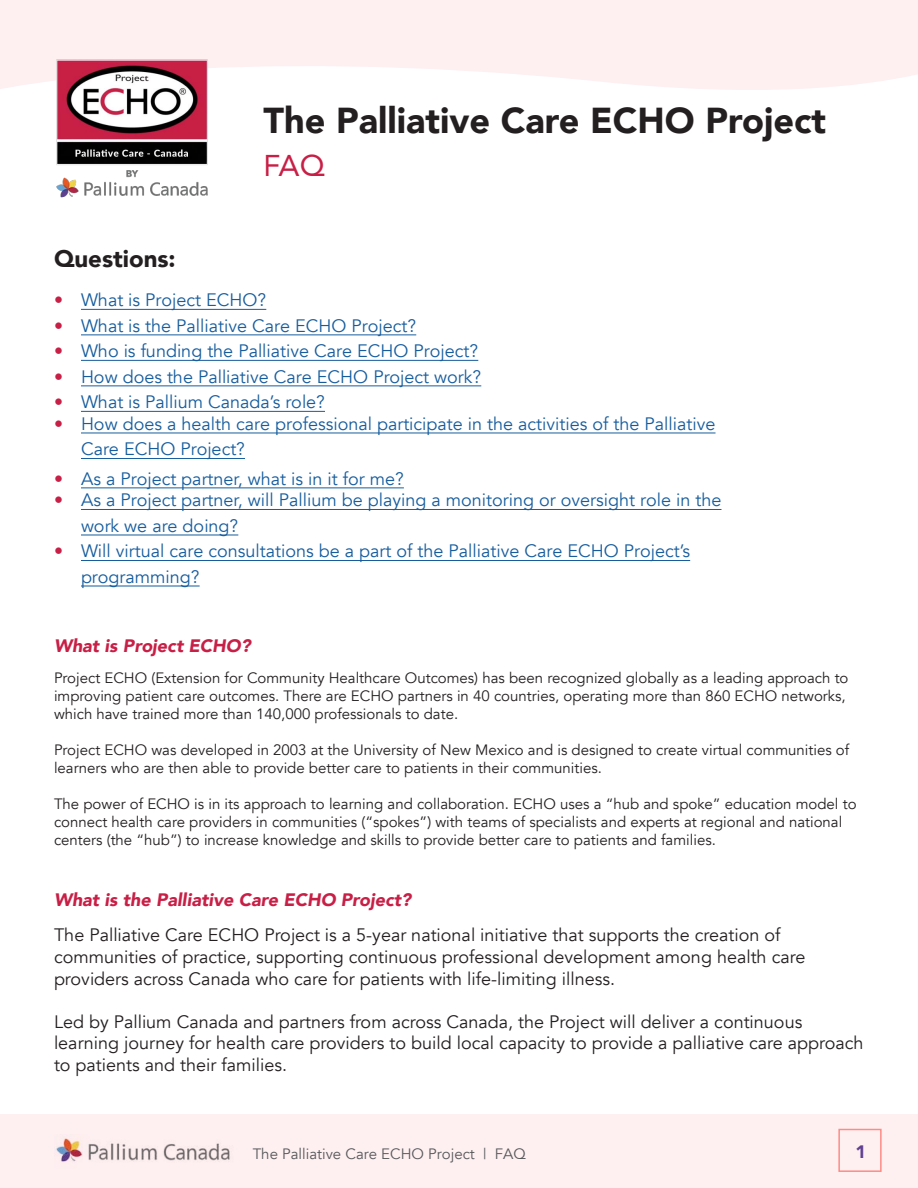
<style>
.page{position:relative;width:918px;height:1188px;background:#fff}
.page>*{position:absolute;margin:0;border:0;box-sizing:border-box;transform-origin:0 0}
.t1{font:900 36px "Avenir";color:#231f20}
.subheader{font:30px "Avenir";color:#c81f46}
.paragraph_header{font:900 24px "Avenir";color:#231f20}
.t2{font:18px/25.5px "Avenir";color:#175d9e}
.t3{font:18px/21.6px "Avenir";color:#231f20}
.question{font:italic 900 18px "Avenir";color:#c81f46}
.t4{font:900 18px "Avenir";color:#5f4190}
.body{font:15px/18px "Avenir";color:#231f20}
.t5{font:15px "Avenir";color:#57585a}
.s1{color:#c81f46}
</style>
<div class="page">
<div style="left:0;top:1115px;width:918px;height:73px;background:#feeff1"></div>
<div style="left:838px;top:1129px;width:44px;height:43px;border:2px solid #fd8c85"></div>
<img style="left:56px;top:1138px;width:174px;height:24px">
<svg style="left:0;top:0;width:918px;height:90px;fill:#feeff1"></svg>
<hr style="left:81px;top:309px;width:185px;height:1px;background:#175d9e">
<hr style="left:81px;top:334px;width:335px;height:1px;background:#175d9e">
<hr style="left:81px;top:360px;width:397px;height:1px;background:#175d9e">
<hr style="left:81px;top:385px;width:400px;height:1px;background:#175d9e">
<hr style="left:81px;top:411px;width:244px;height:1px;background:#175d9e">
<hr style="left:81px;top:433px;width:635px;height:1px;background:#175d9e">
<hr style="left:81px;top:458px;width:164px;height:1px;background:#175d9e">
<hr style="left:81px;top:487px;width:323px;height:1px;background:#175d9e">
<hr style="left:81px;top:509px;width:640px;height:1px;background:#175d9e">
<hr style="left:81px;top:535px;width:157px;height:1px;background:#175d9e">
<hr style="left:81px;top:560px;width:609px;height:1px;background:#175d9e">
<hr style="left:81px;top:586px;width:119px;height:1px;background:#175d9e">
<img style="left:48px;top:52px;width:167px;height:146px">
<p class="t1" style="left:264px;top:90px;width:564px">The Palliative Care ECHO Project</p>
<p class="subheader" style="left:264px;top:141px;width:63px">FAQ</p>
<p class="paragraph_header" style="left:54px;top:238px;width:123px">Questions:</p>
<p class="t2" style="left:54px;top:288px;width:214px"><span class="s1">•</span> What is Project ECHO?</p>
<p class="t2" style="left:54px;top:313px;width:364px"><span class="s1">•</span> What is the Palliative Care ECHO Project?</p>
<p class="t2" style="left:54px;top:339px;width:426px"><span class="s1">•</span> Who is funding the Palliative Care ECHO Project?</p>
<p class="t2" style="left:54px;top:364px;width:429px"><span class="s1">•</span> How does the Palliative Care ECHO Project work?</p>
<p class="t2" style="left:54px;top:390px;width:273px"><span class="s1">•</span> What is Pallium Canada’s role?</p>
<p class="t2" style="left:81px;top:411px;width:636px;text-indent:-27px"><span class="s1">•</span> How does a health care professional participate in the activities of the Palliative<br>Care ECHO Project?</p>
<p class="t2" style="left:54px;top:466px;width:351px"><span class="s1">•</span> As a Project partner, what is in it for me?</p>
<p class="t2" style="left:81px;top:488px;width:642px;text-indent:-27px"><span class="s1">•</span> As a Project partner, will Pallium be playing a monitoring or oversight role in the work we are doing?</p>
<p class="t2" style="left:81px;top:539px;width:611px;text-indent:-27px"><span class="s1">•</span> Will virtual care consultations be a part of the Palliative Care ECHO Project’s programming?</p>
<p class="question" style="left:54px;top:630px;width:198px">What is Project ECHO?</p>
<p class="body" style="left:54px;top:669px;width:796px">Project ECHO (Extension for Community Healthcare Outcomes) has been recognized globally as a leading approach to improving patient care outcomes. There are ECHO partners in 40 countries, operating more than 860 ECHO networks, which have trained more than 140,000 professionals to date.</p>
<p class="body" style="left:54px;top:741px;width:797px">Project ECHO was developed in 2003 at the University of New Mexico and is designed to create virtual communities of learners who are then able to provide better care to patients in their communities.</p>
<p class="body" style="left:54px;top:795px;width:804px">The power of ECHO is in its approach to learning and collaboration. ECHO uses a “hub and spoke” education model to connect health care providers in communities (“spokes”) with teams of specialists and experts at regional and national centers (the “hub”) to increase knowledge and skills to provide better care to patients and families.</p>
<p class="question" style="left:54px;top:885px;width:359px">What is the Palliative Care ECHO Project?</p>
<p class="t3" style="left:54px;top:925px;width:753px">The Palliative Care ECHO Project is a 5-year national initiative that supports the creation of communities of practice, supporting continuous professional development among health care providers across Canada who care for patients with life-limiting illness.</p>
<p class="t3" style="left:54px;top:1011px;width:811px">Led by Pallium Canada and partners from across Canada, the Project will deliver a continuous learning journey for health care providers to build local capacity to provide a palliative care approach to patients and their families.</p>
<p class="t5" style="left:253px;top:1145px;width:275px">The Palliative Care ECHO Project | FAQ</p>
<p class="t4" style="left:855px;top:1136px;width:12px">1</p>
</div>
